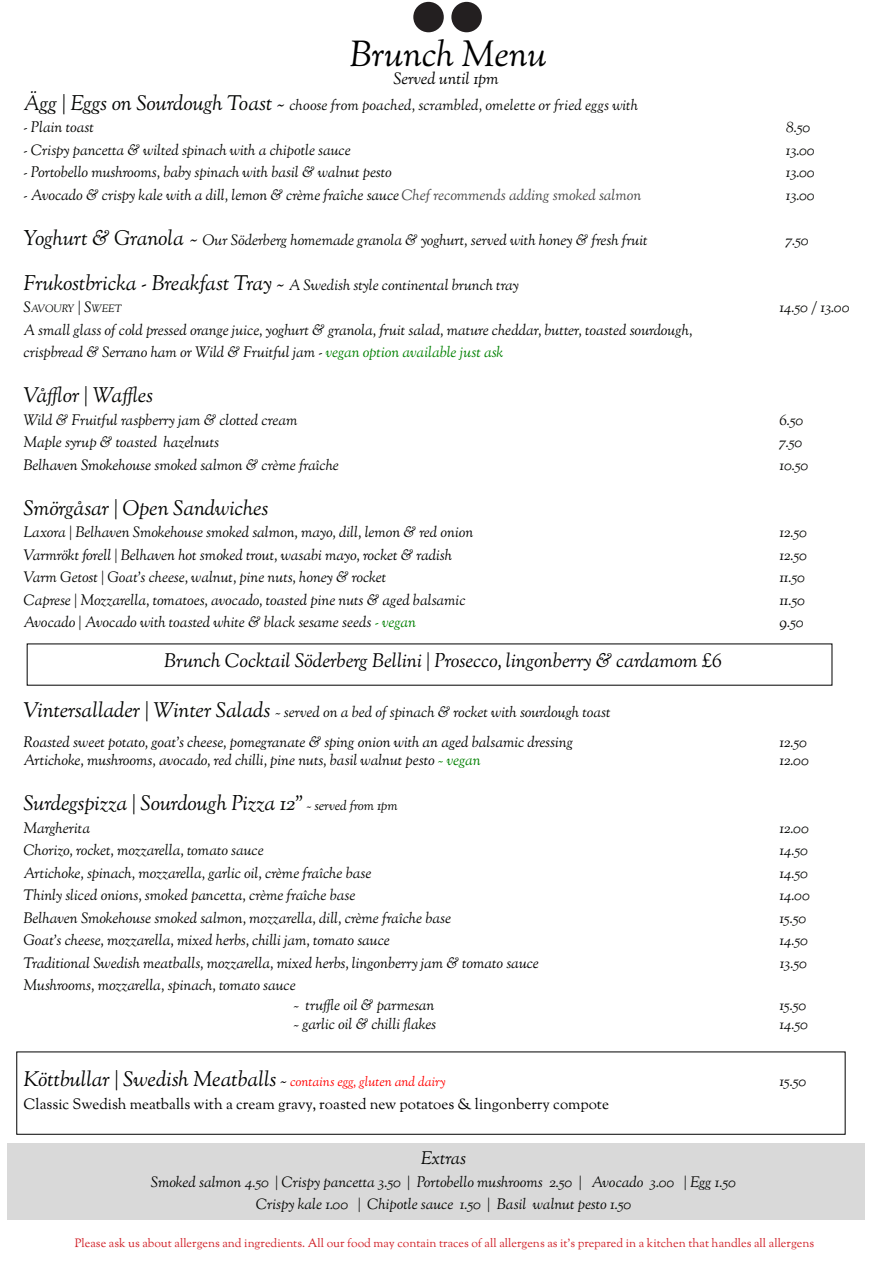
<style>
.page{position:relative;width:893px;height:1263px;background:#fff}
.page>*{position:absolute;margin:0;border:0;box-sizing:border-box;transform-origin:0 0}
.Dish_name{font:italic 36px "OFL Goudy St M";color:#000}
.t1{font:italic 21px "OFL Goudy St M";letter-spacing:-.01em;color:#040503}
.t2{font:italic 21px "OFL Goudy St M";color:#000}
.t3{font:italic 19.5px "OFL Goudy St M";color:#000}
.t4{font:italic 18px "OFL Goudy St M";color:#040503}
.Dish_name-2{font:italic 16.5px "OFL Goudy St M";color:#000}
.Dishes{font:italic 15px/22.5px "OFL Goudy St M";color:#040503}
.t5{font:italic 15px "OFL Goudy St M";letter-spacing:-.005em;color:#000}
.t6{font:15px "OFL Goudy St M";color:#000}
.t7{font:12px "OFL Goudy St M";color:#d1232a}
.t8{font:italic 10.5px "OFL Goudy St M";letter-spacing:-.055em;color:#040503}
.s1{font-size:21px}
.s2{color:#454545}
.s3{font-size:15px}
.s4{color:#008000}
.s5{color:#000}
.s6{color:#040503}
.s7{font-size:13.5px}
.s8{font-size:18px}
.s9{font-size:13.5px;color:#f00}
</style>
<div class="page">
<div style="left:8px;top:1143px;width:857px;height:77px;background:#d9d9d9"></div>
<div style="left:413px;top:2px;width:31px;height:30px;background:#231f20;border-radius:50%"></div>
<div style="left:451px;top:2px;width:31px;height:30px;background:#231f20;border-radius:50%"></div>
<p class="Dish_name" style="left:350px;top:31px;width:198px">Brunch Menu</p>
<p class="Dish_name-2" style="left:394px;top:68px;width:107px">Served until 1pm</p>
<p class="Dishes" style="left:23px;top:95px;width:616px"><span class="s1">Ägg | Eggs on Sourdough Toast ~</span> choose from poached, scrambled, omelette or fried eggs with</p>
<p class="Dishes" style="left:23px;top:117px;width:72px">- Plain toast</p>
<p class="Dishes" style="left:786px;top:117px;width:26px">8.50</p>
<p class="Dishes" style="left:23px;top:140px;width:329px">- Crispy pancetta &amp; wilted spinach with a chipotle sauce</p>
<p class="Dishes" style="left:786px;top:140px;width:30px">13.00</p>
<p class="Dishes" style="left:23px;top:162px;width:370px">- Portobello mushrooms, baby spinach with basil &amp; walnut pesto</p>
<p class="Dishes" style="left:786px;top:162px;width:30px">13.00</p>
<p class="Dishes" style="left:23px;top:185px;width:619px">- Avocado &amp; crispy kale with a dill, lemon &amp; crème fraîche sauce <span class="s2">Chef recommends adding smoked salmon</span></p>
<p class="Dishes" style="left:786px;top:185px;width:30px">13.00</p>
<p class="Dishes" style="left:23px;top:230px;width:626px"><span class="s1">Yoghurt &amp; Granola ~</span> Our Söderberg homemade granola &amp; yoghurt, served with honey &amp; fresh fruit</p>
<p class="Dishes" style="left:786px;top:230px;width:24px">7.50</p>
<p class="Dishes" style="left:23px;top:275px;width:497px"><span class="s1">Frukostbricka - Breakfast Tray ~</span> A Swedish style continental brunch tray</p>
<p class="t8" style="left:23px;top:302px;width:100px"><span class="s3">S</span>AVOURY <span class="s3">| S</span>WEET</p>
<p class="Dishes" style="left:779px;top:297px;width:71px">14.50 / 13.00</p>
<p class="Dishes" style="left:23px;top:320px;width:670px">A small glass of cold pressed orange juice, yoghurt &amp; granola, fruit salad, mature cheddar, butter, toasted sourdough, crispbread &amp; Serrano ham or Wild &amp; Fruitful jam - <span class="s4">vegan option available just ask</span></p>
<p class="t1" style="left:23px;top:382px;width:131px">Våfflor | Waffles</p>
<p class="Dishes" style="left:23px;top:410px;width:275px">Wild &amp; Fruitful raspberry jam &amp; clotted cream</p>
<p class="Dishes" style="left:779px;top:410px;width:25px">6.50</p>
<p class="Dishes" style="left:23px;top:432px;width:197px">Maple syrup &amp; toasted hazelnuts</p>
<p class="Dishes" style="left:779px;top:432px;width:24px">7.50</p>
<p class="Dishes" style="left:23px;top:455px;width:317px"><span class="s5">Belhaven Smokehouse</span> smoked salmon &amp; crème fraîche</p>
<p class="Dishes" style="left:779px;top:455px;width:30px">10.50</p>
<p class="t1" style="left:23px;top:494px;width:247px">Smörgåsar | Open Sandwiches</p>
<p class="Dishes" style="left:23px;top:522px;width:451px">Laxora | Belhaven Smokehouse smoked salmon, mayo, dill, lemon &amp; red onion</p>
<p class="Dishes" style="left:779px;top:522px;width:29px">12.50</p>
<p class="t5" style="left:23px;top:545px;width:430px">Varmrökt forell | Belhaven hot smoked trout, wasabi mayo, rocket &amp; radish</p>
<p class="t5" style="left:779px;top:545px;width:29px">12.50</p>
<p class="Dishes" style="left:23px;top:567px;width:364px">Varm Getost | Goat’s cheese, walnut, pine nuts, honey &amp; rocket</p>
<p class="Dishes" style="left:779px;top:567px;width:27px">11.50</p>
<p class="t5" style="left:23px;top:590px;width:444px"><span class="s6">Caprese</span> <span class="s6">|</span> Mozzarella, tomatoes, avocado, toasted pine nuts &amp; aged balsamic</p>
<p class="t5" style="left:779px;top:590px;width:27px">11.50</p>
<p class="Dishes" style="left:23px;top:612px;width:394px">Avocado | Avocado with toasted white &amp; black sesame seeds <span class="s4">- vegan</span></p>
<p class="Dishes" style="left:779px;top:612px;width:26px">9.50</p>
<p class="t3" style="left:164px;top:649px;width:559px">Brunch Cocktail Söderberg Bellini | Prosecco, lingonberry &amp; cardamom £6</p>
<p class="Dishes" style="left:23px;top:702px;width:589px"><span class="s1">Vintersallader | Winter Salads</span> ~ served on a bed of spinach &amp; rocket with sourdough toast</p>
<p class="t5" style="left:23px;top:733px;width:551px">Roasted sweet potato, goat’s cheese, pomegranate &amp; sping onion with an aged balsamic dressing</p>
<p class="t5" style="left:779px;top:733px;width:29px">12.50</p>
<p class="t5" style="left:23px;top:751px;width:459px">Artichoke, mushrooms, avocado, red chilli, pine nuts, basil walnut pesto <span class="s4">~ vegan</span></p>
<p class="t5" style="left:779px;top:751px;width:31px">12.00</p>
<p class="t1" style="left:23px;top:790px;width:376px">Surdegspizza | Sourdough Pizza 12” <span class="s7">~ served from 1pm</span></p>
<p class="Dishes" style="left:23px;top:818px;width:68px">Margherita</p>
<p class="Dishes" style="left:779px;top:818px;width:31px">12.00</p>
<p class="Dishes" style="left:23px;top:840px;width:242px">Chorizo, rocket, mozzarella, tomato sauce</p>
<p class="Dishes" style="left:779px;top:840px;width:30px">14.50</p>
<p class="Dishes" style="left:23px;top:863px;width:349px">Artichoke, spinach, mozzarella, garlic oil, crème fraîche base</p>
<p class="Dishes" style="left:779px;top:863px;width:30px">14.50</p>
<p class="Dishes" style="left:23px;top:885px;width:334px">Thinly sliced onions, smoked pancetta, crème fraîche base</p>
<p class="Dishes" style="left:779px;top:885px;width:32px">14.00</p>
<p class="Dishes" style="left:23px;top:908px;width:429px">Belhaven Smokehouse smoked salmon, mozzarella, dill, crème fraîche base</p>
<p class="Dishes" style="left:779px;top:908px;width:28px">15.50</p>
<p class="t5" style="left:23px;top:931px;width:368px">Goat’s cheese, mozzarella, mixed herbs, chilli jam, tomato sauce</p>
<p class="t5" style="left:779px;top:931px;width:30px">14.50</p>
<p class="t5" style="left:23px;top:953px;width:517px">Traditional Swedish meatballs, mozzarella, mixed herbs, lingonberry jam &amp; tomato sauce</p>
<p class="t5" style="left:780px;top:953px;width:29px">13.50</p>
<p class="Dishes" style="left:23px;top:975px;width:274px">Mushrooms, mozzarella, spinach, tomato sauce</p>
<p class="Dishes" style="left:293px;top:995px;width:142px">~ truffle oil &amp; parmesan</p>
<p class="Dishes" style="left:779px;top:995px;width:28px">15.50</p>
<p class="Dishes" style="left:293px;top:1014px;width:144px">~ garlic oil &amp; chilli flakes</p>
<p class="Dishes" style="left:779px;top:1014px;width:30px">14.50</p>
<p class="t2" style="left:23px;top:1066px;width:424px">Köttbullar | Swedish Meatballs <span class="s8">~</span> <span class="s9">contains egg, gluten and dairy</span></p>
<p class="t5" style="left:779px;top:1072px;width:28px">15.50</p>
<p class="t6" style="left:23px;top:1094px;width:587px">Classic Swedish meatballs with a cream gravy, roasted new potatoes &amp; lingonberry compote</p>
<p class="t4" style="left:421px;top:1147px;width:47px">Extras</p>
<p class="Dishes" style="left:151px;top:1172px;width:586px;text-align:center">Smoked salmon 4.50 | Crispy pancetta 3.50 | Portobello mushrooms 2.50 | Avocado 3.00 | Egg 1.50<br>Crispy kale 1.00 | Chipotle sauce 1.50 | Basil walnut pesto 1.50</p>
<p class="t7" style="left:75px;top:1235px;width:741px">Please ask us about allergens and ingredients. All our food may contain traces of all allergens as it’s prepared in a kitchen that handles all allergens</p>
</div>
